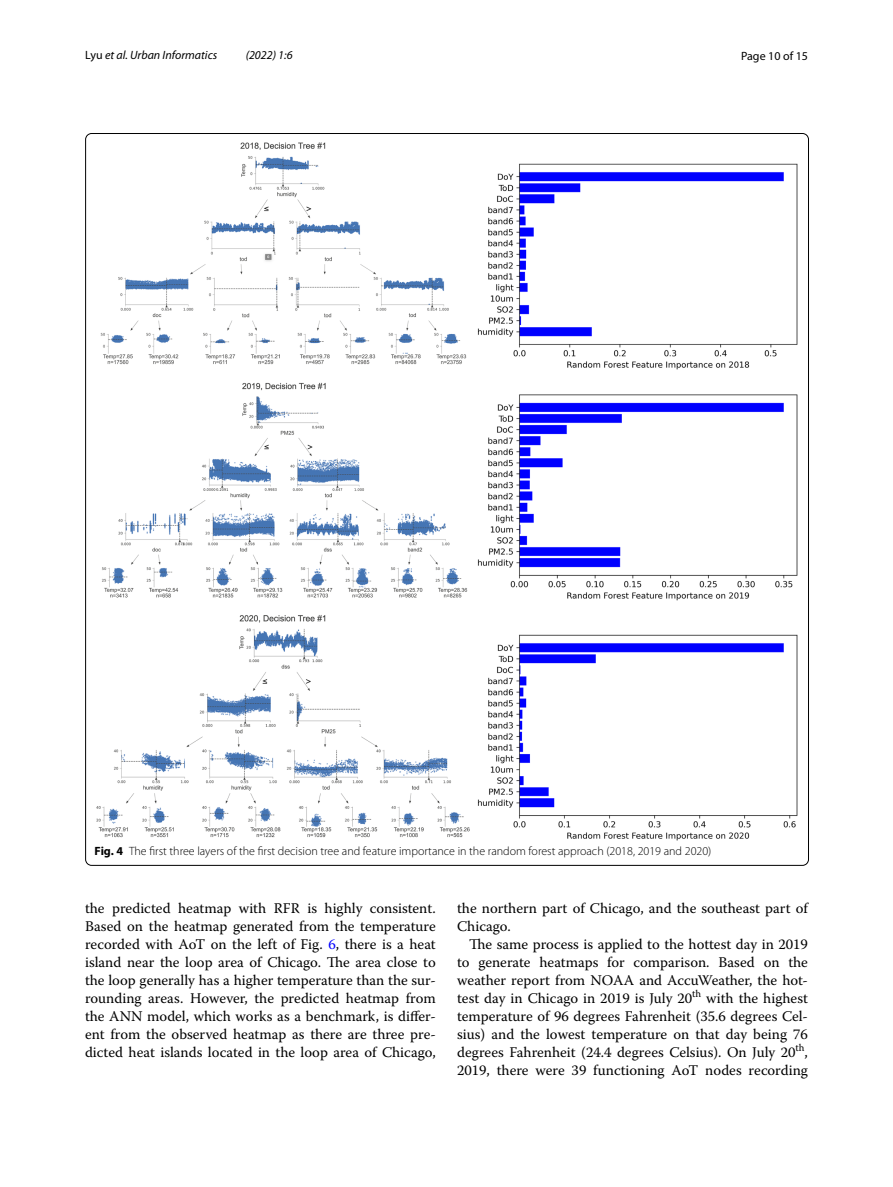
<style>
.page{position:relative;width:893px;height:1187px;background:#fff}
.page>*{position:absolute;margin:0;border:0;box-sizing:border-box;transform-origin:0 0}
.t1{font:14.7px/18px "Warnock Pro";color:#000;text-align:justify}
.t2{font:300 12px "Myriad Pro";color:#000}
.t3{font:italic 12px "Myriad Pro";color:#000}
.t4{font:12px "Myriad Pro";color:#000}
.s1{font-style:normal}
.s2{font-weight:700}
.s3{color:#00f}
</style>
<div class="page">
<img style="left:97px;top:142px;width:700px;height:698px">
<p class="t3" style="left:85px;top:48px;width:134px"><span class="s1">Lyu</span> et al. Urban Informatics</p>
<p class="t3" style="left:246px;top:48px;width:48px">(2022) 1:6</p>
<p class="t4" style="left:741px;top:48px;width:68px">Page 10 of 15</p>
<p class="t2" style="left:95px;top:844px;width:618px"><span class="s2">Fig. 4</span> The first three layers of the first decision tree and feature importance in the random forest approach (2018, 2019 and 2020)</p>
<p class="t1" style="left:85px;top:898px;width:352px">the predicted heatmap with RFR is highly consistent.<br>Based on the heatmap generated from the temperature recorded with AoT on the left of Fig. <span class="s3">6</span>, there is a heat island near the loop area of Chicago. The area close to the loop generally has a higher temperature than the sur&shy;rounding areas. However, the predicted heatmap from the ANN model, which works as a benchmark, is differ&shy;ent from the observed heatmap as there are three pre&shy;dicted heat islands located in the loop area of Chicago,</p>
<p class="t1" style="left:457px;top:898px;width:352px">the northern part of Chicago, and the southeast part of<br>Chicago.</p>
<p class="t1" style="left:457px;top:934px;width:352px;text-indent:12px">The same process is applied to the hottest day in 2019 to generate heatmaps for comparison. Based on the weather report from NOAA and AccuWeather, the hot&shy;test day in Chicago in 2019 is July 20<sup>th</sup> with the highest temperature of 96 degrees Fahrenheit (35.6 degrees Cel&shy;sius) and the lowest temperature on that day being 76 degrees Fahrenheit (24.4 degrees Celsius). On July 20<sup>th</sup>, 2019, there were 39 functioning AoT nodes recording</p>
</div>
